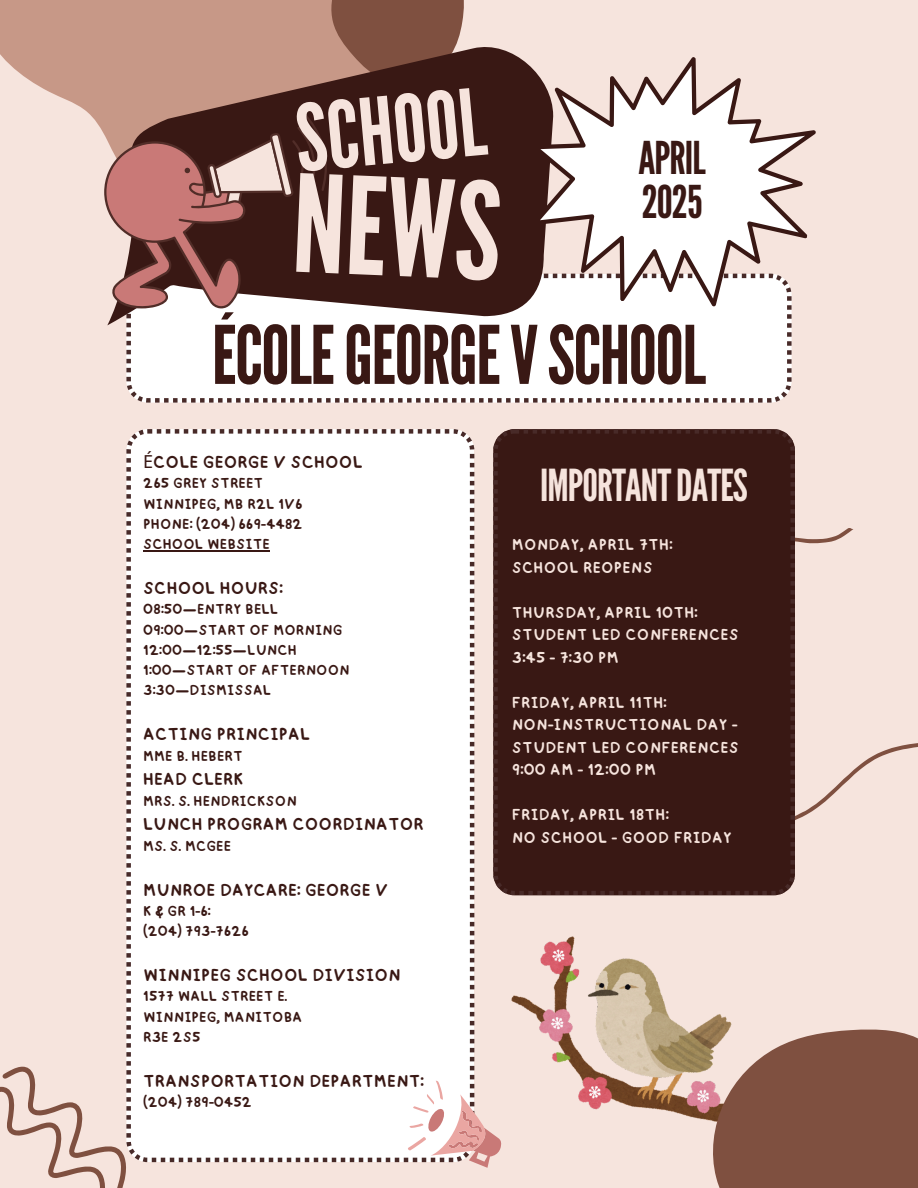
<style>
.page{position:relative;width:918px;height:1188px;background:#f6e4dd}
.page>*{position:absolute;margin:0;border:0;box-sizing:border-box;transform-origin:0 0}
.t1{font:134.25px "League Gothic";color:#f6e4dd}
.t2{font:92.1px "League Gothic";color:#f6e4dd}
.t3{font:80.4px "League Gothic";letter-spacing:-.02em;color:#391814}
.t4{font:45.15px/44.4px "League Gothic";letter-spacing:-.02em;color:#391814}
.t5{font:43.95px "League Gothic";letter-spacing:-.02em;color:#f6e4dd}
.t6{font:18px "happy";color:#391814}
.t7{font:16.5px/22.5px "happy";letter-spacing:.01em;color:#f6e4dd}
.t8{font:15px/20.2px "happy";color:#391814}
.s1{font-family:"Noto Sans"}
</style>
<div class="page">
<svg style="left:0;top:0;width:330px;height:134px;fill:#c79887"></svg>
<div style="left:330px;top:0;width:134px;height:39px;background:#7f5040"></div>
<div style="left:126px;top:325px;width:665px;height:78px;background:#fff"></div>
<svg style="left:107px;top:39px;width:398px;height:286px;fill:#391814"></svg>
<svg style="left:505px;top:50px;width:311px;height:287px;fill:#fcfcfc"></svg>
<svg style="left:104px;top:114px;width:226px;height:199px"></svg>
<div style="left:126px;top:429px;width:348px;height:733px;background:#fff"></div>
<svg style="left:795px;top:743px;width:123px;height:77px"></svg>
<svg style="left:795px;top:528px;width:58px;height:16px"></svg>
<div style="left:493px;top:429px;width:302px;height:466px;background:#391814"></div>
<svg style="left:399px;top:1076px;width:103px;height:92px"></svg>
<svg style="left:0;top:1051px;width:188px;height:137px"></svg>
<img style="left:512px;top:936px;width:219px;height:185px">
<svg style="left:710px;top:1028px;width:208px;height:160px"></svg>
<hr style="left:143px;top:550px;width:127px;height:1px;background:#391814">
<p class="t2" style="left:291px;top:86px;width:192px;rotate:-5deg">SCHOOL</p>
<p class="t1" style="left:295px;top:147px;width:210px;rotate:2deg">NEWS</p>
<p class="t3" style="left:212px;top:309px;width:496px">ÉCOLEGEORGEVSCHOOL</p>
<h4 class="t4" style="left:639px;top:137px;width:69px">APRIL<br>2025</h4>
<p class="t6" style="left:143px;top:445px;width:221px"><span class="s1">É</span>COLE GEORGE V SCHOOL</p>
<h2 class="t8" style="left:143px;top:471px;width:122px">265 GREY STREET</h2>
<h1 class="t8" style="left:143px;top:491px;width:161px">WINNIPEG, MB R2L 1V6</h1>
<p class="t8" style="left:143px;top:512px;width:161px">PHONE: (204) 669-4482</p>
<h3 class="t8" style="left:143px;top:532px;width:128px">SCHOOL WEBSITE</h3>
<p class="t6" style="left:143px;top:571px;width:141px">SCHOOL HOURS:</p>
<p class="t8" style="left:143px;top:597px;width:137px">08:50—ENTRY BELL</p>
<p class="t8" style="left:143px;top:617px;width:201px">09:00—START OF MORNING</p>
<p class="t8" style="left:143px;top:638px;width:155px">12:00—12:55—LUNCH</p>
<p class="t8" style="left:143px;top:658px;width:208px">1:00—START OF AFTERNOON</p>
<p class="t8" style="left:143px;top:678px;width:130px">3:30—DISMISSAL</p>
<p class="t6" style="left:143px;top:717px;width:169px">ACTING PRINCIPAL</p>
<p class="t8" style="left:143px;top:743px;width:101px">MME B. HEBERT</p>
<p class="t6" style="left:143px;top:762px;width:102px">HEAD CLERK</p>
<p class="t8" style="left:143px;top:788px;width:155px">MRS. S. HENDRICKSON</p>
<p class="t6" style="left:143px;top:807px;width:282px">LUNCH PROGRAM COORDINATOR</p>
<p class="t8" style="left:143px;top:833px;width:90px">MS. S. MCGEE</p>
<p class="t6" style="left:143px;top:873px;width:247px">MUNROE DAYCARE: GEORGE V</p>
<p class="t8" style="left:143px;top:899px;width:107px">K &amp; GR 1-6: (204) 793-7626</p>
<p class="t6" style="left:143px;top:958px;width:259px">WINNIPEG SCHOOL DIVISION</p>
<p class="t8" style="left:143px;top:984px;width:161px">1577 WALL STREET E.<br>WINNIPEG, MANITOBA<br>R3E 2S5</p>
<p class="t6" style="left:143px;top:1064px;width:282px">TRANSPORTATION DEPARTMENT:</p>
<p class="t8" style="left:143px;top:1090px;width:110px">(204) 789-0452</p>
<p class="t5" style="left:540px;top:460px;width:209px">IMPORTANTDATES</p>
<h5 class="t7" style="left:512px;top:531px;width:162px">MONDAY, APRIL 7TH:<br>SCHOOL REOPENS</h5>
<h5 class="t7" style="left:512px;top:599px;width:229px">THURSDAY, APRIL 10TH:<br>STUDENT LED CONFERENCES<br>3:45 - 7:30 PM</h5>
<h5 class="t7" style="left:512px;top:689px;width:229px">FRIDAY, APRIL 11TH:<br>NON-INSTRUCTIONAL DAY -<br>STUDENT LED CONFERENCES<br>9:00 AM - 12:00 PM</h5>
<h5 class="t7" style="left:512px;top:801px;width:222px">FRIDAY, APRIL 18TH:<br>NO SCHOOL - GOOD FRIDAY</h5>
</div>
